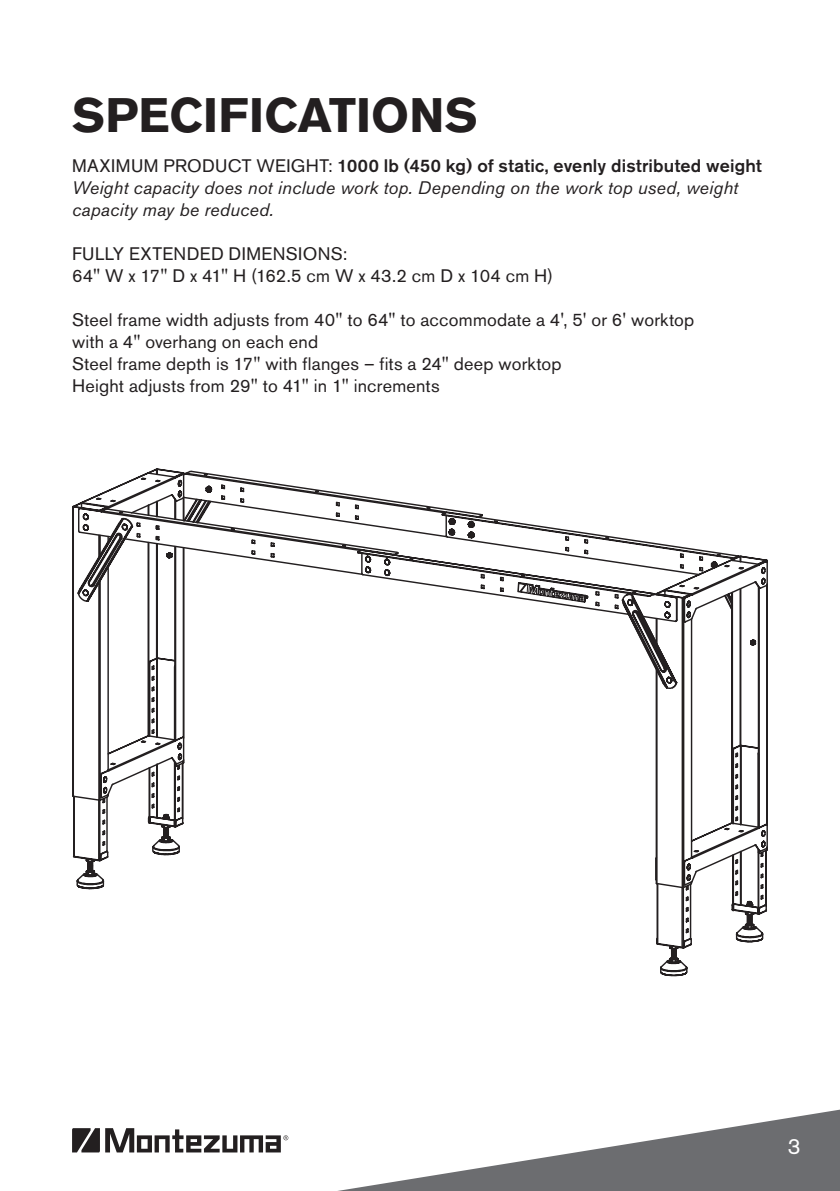
<style>
.page{position:relative;width:840px;height:1191px;background:#fff}
.page>*{position:absolute;margin:0;border:0;box-sizing:border-box;transform-origin:0 0}
.headings{font:700 48px "Akzidenz Grotesk BE";letter-spacing:.005em;color:#231f20}
.t1{font:22px "Akzidenz Grotesk BE";color:#fff}
.parts_table_left_hea{font:18px/22px "Akzidenz Grotesk BE";letter-spacing:.01em;color:#231f20}
.parts_table_left_hea-2{font:italic 18px/22px "Akzidenz Grotesk BE";letter-spacing:.01em;color:#231f20}
.s1{font-style:normal}
.s2{font-weight:500;font-style:normal}
</style>
<div class="page">
<svg style="left:72px;top:1128px;width:154px;height:24px"></svg>
<svg style="left:226px;top:1109px;width:613px;height:82px"></svg>
<svg style="left:72px;top:473px;width:695px;height:439px"></svg>
<svg style="left:364px;top:518px;width:402px;height:459px"></svg>
<p class="headings" style="left:72px;top:88px;width:407px">SPECIFICATIONS</p>
<p class="parts_table_left_hea-2" style="left:72px;top:155px;width:691px"><span class="s1">MAXIMUM PRODUCT WEIGHT:</span> <span class="s2">1000 lb (450 kg) of static, evenly distributed weight<br></span>Weight capacity does not include work top. Depending on the work top used, weight capacity may be reduced.</p>
<p class="parts_table_left_hea" style="left:72px;top:243px;width:482px">FULLY EXTENDED DIMENSIONS:<br>64" W x 17" D x 41" H (162.5 cm W x 43.2 cm D x 104 cm H)</p>
<p class="parts_table_left_hea" style="left:72px;top:309px;width:623px">Steel frame width adjusts from 40" to 64" to accommodate a 4', 5' or 6' worktop with a 4" overhang on each end</p>
<p class="parts_table_left_hea" style="left:72px;top:353px;width:491px">Steel frame depth is 17" with flanges – fits a 24" deep worktop</p>
<p class="parts_table_left_hea" style="left:72px;top:375px;width:369px">Height adjusts from 29" to 41" in 1" increments</p>
<p class="t1" style="left:787px;top:1133px;width:14px">3</p>
</div>
